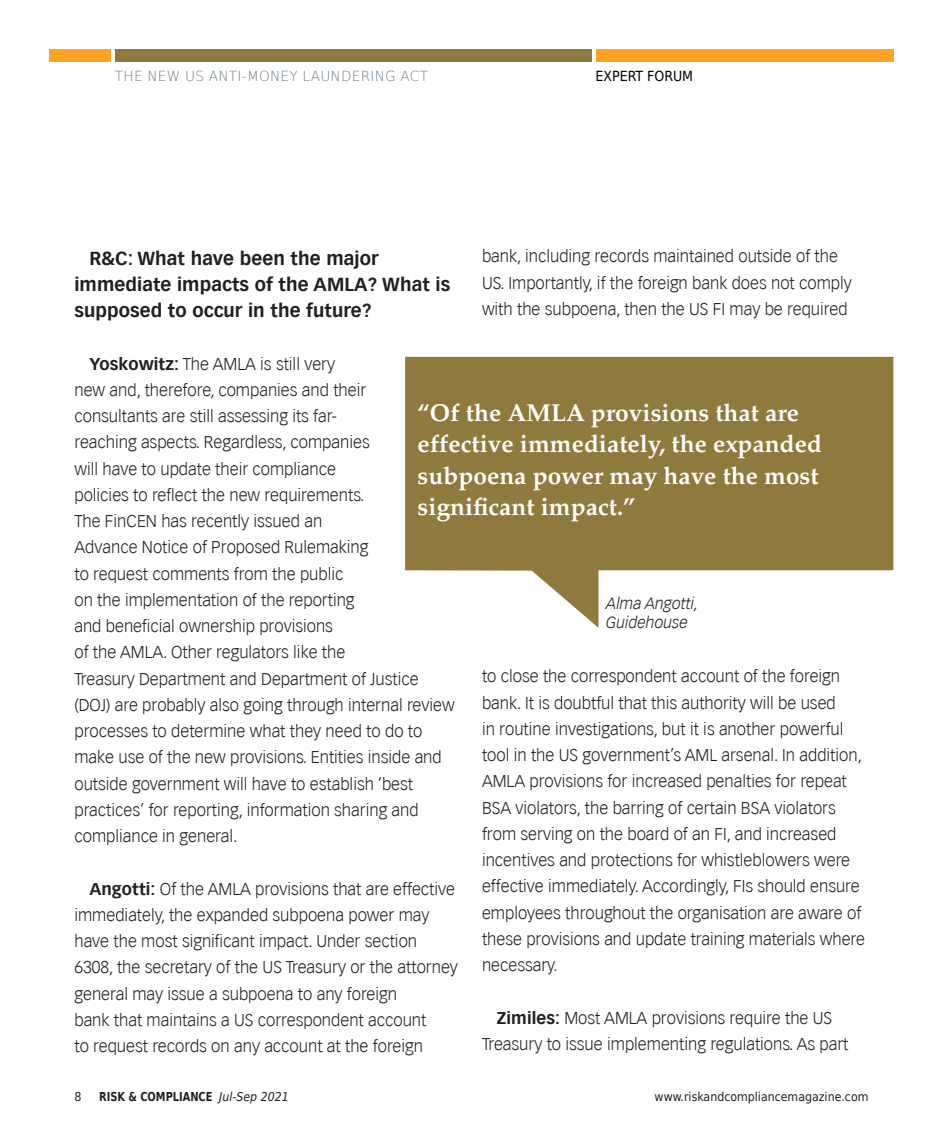
<style>
.page{position:relative;width:943px;height:1141px;background:#fff}
.page>*{position:absolute;margin:0;border:0;box-sizing:border-box;transform-origin:0 0}
.t1{font:700 24.5px/31.5px "Palatino";color:#fff}
.t2{font:700 18.38px/26.2px "Vectora LH";letter-spacing:.005em;color:#231f20}
.t3{font:300 16.62px/26.2px "Vectora LH";color:#231f20}
.t4{font:italic 300 15.75px/18.9px "Vectora LH";color:#231f20}
.t5{font:200 14px "DejaVu Sans";letter-spacing:.015em;color:#6a7d8b}
.t6{font:14px "DejaVu Sans Condensed";color:#000}
.t7{font:12.25px "DejaVu Sans Condensed";color:#231f20}
.t8{font:700 12.25px "DejaVu Sans";color:#231f20;scale:.8 1}
.s1{font-weight:700}
.s2{font-family:"DejaVu Sans Condensed";font-weight:400;font-style:italic}
</style>
<div class="page">
<div style="left:595px;top:50px;width:298px;height:12px;background:#fca326"></div>
<div style="left:115px;top:50px;width:477px;height:12px;background:#8f7a3d"></div>
<div style="left:50px;top:50px;width:61px;height:12px;background:#fca326"></div>
<svg style="left:405px;top:357px;width:488px;height:271px;fill:#8f7a3d"></svg>
<p class="t5" style="left:115px;top:65px;width:315px">THE NEW US ANTI-MONEY LAUNDERING ACT</p>
<p class="t6" style="left:595px;top:64px;width:99px">EXPERT FORUM</p>
<p class="t3" style="left:482px;top:244px;width:371px">bank, including records maintained outside of the<br>US. Importantly, if the foreign bank does not comply with the subpoena, then the US FI may be required</p>
<p class="t2" style="left:74px;top:245px;width:377px;text-indent:15px">R&amp;C: What have been the major immediate impacts of the AMLA? What is supposed to occur in the future?</p>
<p class="t3" style="left:74px;top:351px;width:382px;text-indent:15px"><span class="s1">Yoskowitz:</span> The AMLA is still very<br>new and, therefore, companies and their<br>consultants are still assessing its far-<br>reaching aspects. Regardless, companies<br>will have to update their compliance<br>policies to reflect the new requirements.<br>The FinCEN has recently issued an<br>Advance Notice of Proposed Rulemaking<br>to request comments from the public<br>on the implementation of the reporting<br>and beneficial ownership provisions<br>of the AMLA. Other regulators like the<br>Treasury Department and Department of Justice (DOJ) are probably also going through internal review processes to determine what they need to do to make use of the new provisions. Entities inside and outside government will have to establish ‘best practices’ for reporting, information sharing and compliance in general.</p>
<p class="t3" style="left:74px;top:876px;width:385px;text-indent:15px"><span class="s1">Angotti:</span> Of the AMLA provisions that are effective immediately, the expanded subpoena power may have the most significant impact. Under section 6308, the secretary of the US Treasury or the attorney general may issue a subpoena to any foreign<br>bank that maintains a US correspondent account<br>to request records on any account at the foreign</p>
<h1 class="t1" style="left:417px;top:397px;width:406px">“Of the AMLA provisions that are effective immediately, the expanded subpoena power may have the most significant impact.”</h1>
<p class="t4" style="left:606px;top:594px;width:94px">Alma Angotti,<br>Guidehouse</p>
<p class="t3" style="left:482px;top:664px;width:384px">to close the correspondent account of the foreign bank. It is doubtful that this authority will be used<br>in routine investigations, but it is another powerful tool in the US government’s AML arsenal. In addition, AMLA provisions for increased penalties for repeat BSA violators, the barring of certain BSA violators from serving on the board of an FI, and increased incentives and protections for whistleblowers were effective immediately. Accordingly, FIs should ensure employees throughout the organisation are aware of these provisions and update training materials where necessary.</p>
<p class="t3" style="left:482px;top:1005px;width:368px;text-align:center"><span class="s1">Zimiles:</span> Most AMLA provisions require the US<br>Treasury to issue implementing regulations. As part</p>
<p class="t7" style="left:74px;top:1086px;width:9px">8</p>
<p class="t8" style="left:99px;top:1086px;width:238px">RISK &amp; COMPLIANCE <span class="s2">Jul-Sep 2021</span></p>
<p class="t7" style="left:654px;top:1086px;width:215px">www.riskandcompliancemagazine.com</p>
</div>
